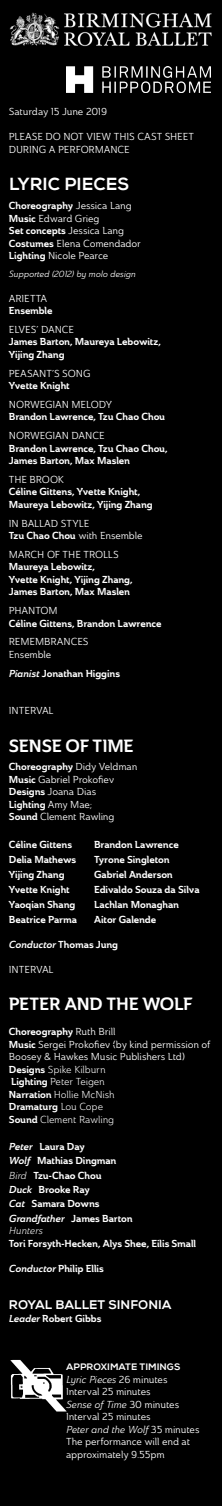
<style>
.page{position:relative;width:222px;height:1506px;background:#fff}
.page>*{position:absolute;margin:0;border:0;box-sizing:border-box;transform-origin:0 0}
.t1{font:17.5px "Ainslie Nor Bol";letter-spacing:-.01em;color:#fff}
.t2{font:800 17.5px "Nexa";color:#fff}
.t3{font:800 12.5px "Nexa";letter-spacing:.005em;color:#fff}
.t4{font:10px/12.5px "Ainslie Nor Bol";letter-spacing:-.01em;color:#fff}
.t5{font:10px/12.5px "Ainslie Nor Reg";letter-spacing:-.015em;color:#fff}
.t6{font:10px/12.5px "Ainslie Nor Boo";letter-spacing:-.015em;color:#fff}
.t7{font:10px "Ainslie Nor Reg It";letter-spacing:-.015em;color:#fff}
.t8{font:10px "Ainslie Nor Bol It";letter-spacing:-.01em;color:#fff}
.t9{font:10px "Ainslie Nor Boo It";letter-spacing:-.015em;color:#fff}
.t10{font:800 9.38px "Nexa";letter-spacing:.005em;color:#fff}
.t11{font:8.75px "Ainslie Nor Reg It";letter-spacing:-.015em;color:#fff}
.s1{font-family:"Ainslie Nor Reg"}
.s2{font-family:"Ainslie Nor Bol"}
.s3{font-family:"Ainslie Nor Bol It"}
.s4{font-family:"Ainslie Nor Boo"}
.s5{font-family:"Ainslie Nor Boo It"}
</style>
<div class="page">
<div style="left:0;top:0;width:221px;height:1506px;background:#000"></div>
<img style="left:9px;top:12px;width:203px;height:35px">
<img style="left:10px;top:1359px;width:56px;height:52px">
<img style="left:66px;top:66px;width:144px;height:27px">
<p class="t5" style="left:9px;top:106px;width:99px">Saturday 15 June 2019</p>
<p class="t5" style="left:9px;top:131px;width:186px">PLEASE DO NOT VIEW THIS CAST SHEET<br>DURING A PERFORMANCE</p>
<h1 class="t2" style="left:9px;top:174px;width:121px">LYRIC PIECES</h1>
<p class="t4" style="left:9px;top:199px;width:124px">Choreography <span class="s1">Jessica Lang</span></p>
<p class="t5" style="left:9px;top:212px;width:92px"><span class="s2">Music</span> Edward Grieg</p>
<p class="t4" style="left:9px;top:224px;width:116px">Set concepts <span class="s1">Jessica Lang</span></p>
<p class="t5" style="left:9px;top:237px;width:133px"><span class="s2">Costumes</span> Elena Comendador<br><span class="s2">Lighting</span> Nicole Pearce</p>
<p class="t11" style="left:9px;top:268px;width:128px">Supported (2012) by molo design</p>
<p class="t5" style="left:9px;top:292px;width:40px">ARIETTA</p>
<p class="t4" style="left:9px;top:304px;width:45px">Ensemble</p>
<p class="t5" style="left:9px;top:323px;width:67px">ELVES’ DANCE</p>
<p class="t4" style="left:9px;top:336px;width:153px">James Barton, Maureya Lebowitz,<br>Yijing Zhang</p>
<p class="t5" style="left:9px;top:367px;width:83px">PEASANT’S SONG</p>
<p class="t4" style="left:9px;top:379px;width:62px">Yvette Knight</p>
<p class="t5" style="left:9px;top:398px;width:104px">NORWEGIAN MELODY</p>
<p class="t4" style="left:9px;top:411px;width:157px">Brandon Lawrence, Tzu Chao Chou</p>
<p class="t5" style="left:9px;top:429px;width:97px">NORWEGIAN DANCE</p>
<p class="t4" style="left:9px;top:442px;width:160px">Brandon Lawrence, Tzu Chao Chou,<br>James Barton, Max Maslen</p>
<p class="t5" style="left:9px;top:473px;width:56px">THE BROOK</p>
<p class="t4" style="left:9px;top:486px;width:145px">Céline Gittens, Yvette Knight,<br>Maureya Lebowitz, Yijing Zhang</p>
<p class="t5" style="left:9px;top:517px;width:135px">IN BALLAD STYLE<br><span class="s2">Tzu Chao Chou</span> with Ensemble</p>
<p class="t5" style="left:9px;top:548px;width:111px">MARCH OF THE TROLLS</p>
<p class="t4" style="left:9px;top:561px;width:125px">Maureya Lebowitz,<br>Yvette Knight, Yijing Zhang,<br>James Barton, Max Maslen</p>
<p class="t5" style="left:9px;top:604px;width:50px">PHANTOM</p>
<p class="t4" style="left:9px;top:617px;width:154px">Céline Gittens, Brandon Lawrence</p>
<p class="t5" style="left:9px;top:636px;width:81px">REMEMBRANCES<br>Ensemble</p>
<p class="t4" style="left:9px;top:667px;width:112px"><span class="s3">Pianist</span> Jonathan Higgins</p>
<p class="t5" style="left:9px;top:704px;width:46px">INTERVAL</p>
<h1 class="t1" style="left:9px;top:734px;width:126px">SENSE OF TIME</h1>
<p class="t4" style="left:9px;top:761px;width:130px">Choreography <span class="s1">Didy Veldman</span></p>
<p class="t5" style="left:9px;top:773px;width:107px"><span class="s2">Music</span> Gabriel Prokofiev<br><span class="s2">Designs</span> Joana Dias</p>
<p class="t4" style="left:9px;top:798px;width:85px">Lighting <span class="s1">Amy Mae;</span></p>
<p class="t5" style="left:9px;top:811px;width:107px"><span class="s2">Sound</span> Clement Rawling</p>
<p class="t4" style="left:9px;top:838px;width:65px">Céline Gittens</p>
<p class="t4" style="left:94px;top:838px;width:86px">Brandon Lawrence</p>
<p class="t4" style="left:9px;top:853px;width:69px">Delia Mathews</p>
<p class="t4" style="left:94px;top:853px;width:77px">Tyrone Singleton</p>
<p class="t4" style="left:9px;top:868px;width:57px">Yijing Zhang</p>
<p class="t4" style="left:94px;top:868px;width:80px">Gabriel Anderson</p>
<p class="t4" style="left:9px;top:883px;width:62px">Yvette Knight</p>
<p class="t4" style="left:94px;top:883px;width:107px">Edivaldo Souza da Silva</p>
<p class="t4" style="left:9px;top:898px;width:68px">Yaoqian Shang</p>
<p class="t4" style="left:94px;top:898px;width:86px">Lachlan Monaghan</p>
<p class="t4" style="left:9px;top:913px;width:70px">Beatrice Parma</p>
<p class="t4" style="left:94px;top:913px;width:64px">Aitor Galende</p>
<p class="t4" style="left:9px;top:938px;width:111px"><span class="s3">Conductor</span> Thomas Jung</p>
<p class="t5" style="left:9px;top:963px;width:46px">INTERVAL</p>
<h1 class="t1" style="left:9px;top:992px;width:184px">PETER AND THE WOLF</h1>
<p class="t4" style="left:9px;top:1026px;width:108px">Choreography <span class="s1">Ruth Brill</span></p>
<p class="t5" style="left:9px;top:1038px;width:203px"><span class="s2">Music</span> Sergei Prokofiev (by kind permission of<br>Boosey &amp; Hawkes Music Publishers Ltd)</p>
<p class="t6" style="left:9px;top:1063px;width:107px"><span class="s2">Designs</span> Spike Kilburn<br><span class="s2">Lighting</span> Peter Teigen<br><span class="s2">Narration</span> Hollie McNish</p>
<p class="t4" style="left:9px;top:1101px;width:96px">Dramaturg <span class="s4">Lou Cope</span></p>
<p class="t6" style="left:9px;top:1113px;width:107px"><span class="s2">Sound</span> Clement Rawling</p>
<p class="t4" style="left:9px;top:1139px;width:109px;line-height:14.4px"><span class="s3">Peter</span> Laura Day<br><span class="s3">Wolf</span> Mathias Dingman<br><span class="s5">Bird</span> Tzu-Chao Chou<br><span class="s3">Duck</span> Brooke Ray<br><span class="s3">Cat</span> Samara Downs</p>
<p class="t8" style="left:9px;top:1211px;width:125px">Grandfather <span class="s2">James Barton</span></p>
<p class="t9" style="left:9px;top:1225px;width:35px">Hunters</p>
<p class="t4" style="left:9px;top:1237px;width:188px">Tori Forsyth-Hecken, Alys Shee, Eilis Small</p>
<p class="t4" style="left:9px;top:1262px;width:96px"><span class="s3">Conductor</span> Philip Ellis</p>
<p class="t3" style="left:9px;top:1297px;width:164px">ROYAL BALLET SINFONIA</p>
<p class="t4" style="left:9px;top:1312px;width:94px"><span class="s3">Leader</span> Robert Gibbs</p>
<p class="t10" style="left:66px;top:1361px;width:115px">APPROXIMATE TIMINGS</p>
<p class="t7" style="left:66px;top:1373px;width:103px">Lyric Pieces <span class="s1">26 minutes</span></p>
<p class="t5" style="left:66px;top:1386px;width:86px">Interval 25 minutes</p>
<p class="t7" style="left:66px;top:1398px;width:114px">Sense of Time <span class="s1">30 minutes</span></p>
<p class="t5" style="left:66px;top:1411px;width:86px">Interval 25 minutes</p>
<p class="t7" style="left:66px;top:1423px;width:135px">Peter and the Wolf <span class="s1">35 minutes</span></p>
<p class="t5" style="left:66px;top:1436px;width:125px">The performance will end at approximately 9.55pm</p>
</div>
